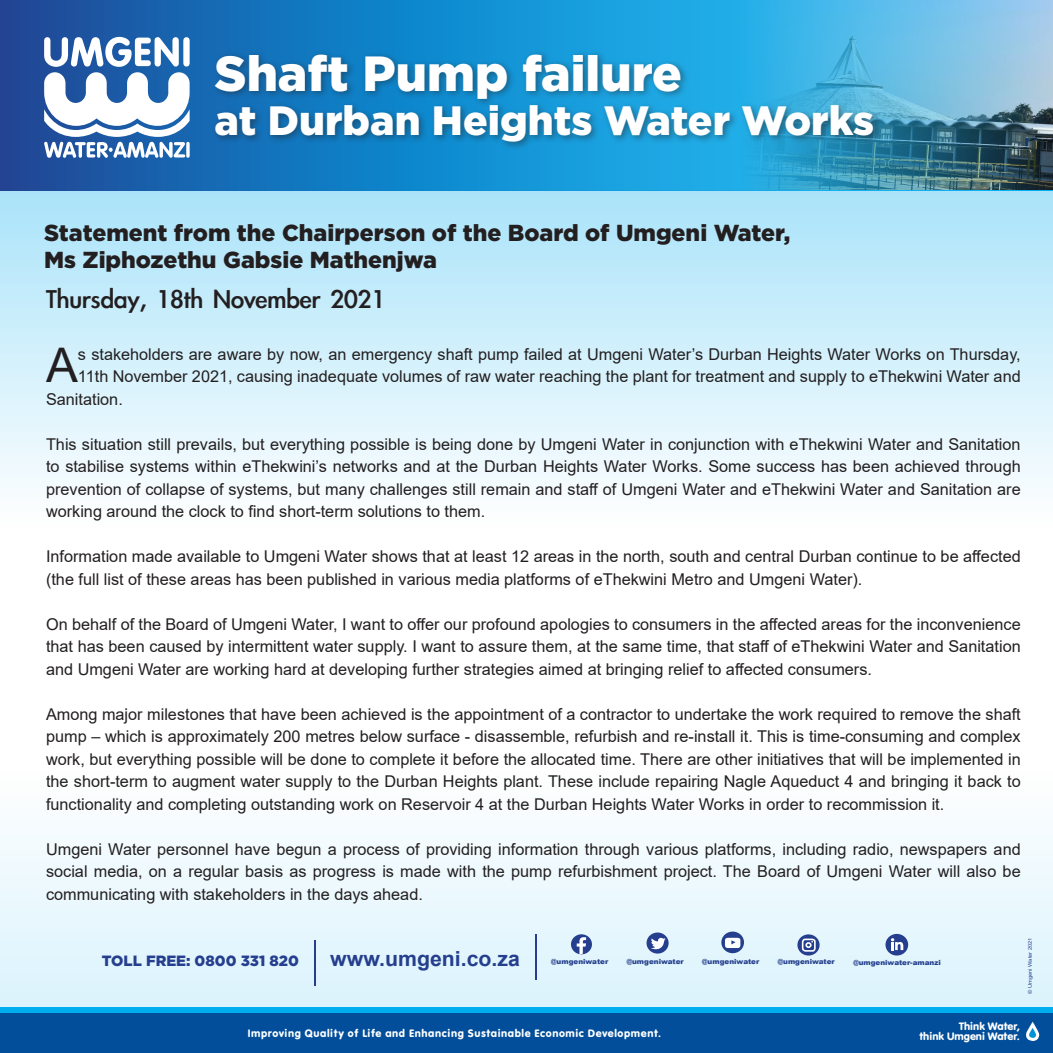
<style>
.page{position:relative;width:1053px;height:1053px;background:#fff}
.page>*{position:absolute;margin:0;border:0;box-sizing:border-box;transform-origin:0 0}
.t1{font:900 49.38px "Gotham";color:#fff}
.t2{font:47.62px "Arial";color:#231f20}
.t3{font:900 40.88px "Gotham";color:#fff}
.t4{font:29.5px "Li Gothic Med";color:#231f20}
.t5{font:900 23.12px/27.8px "Gotham";color:#231f20}
.t6{font:700 20.88px "Arial";color:#253f8e}
.t7{font:16.25px/22.5px "Arial";color:#231f20;text-align:justify}
.t8{font:900 14.88px "Gotham";color:#253f8e}
.t9{font:11.25px "VAG Rundschrift D";letter-spacing:.05em;color:#fff}
.t10{font:11.25px "VAG Rundschrift D";color:#fff}
.t11{font:900 7.12px "Arial";color:#253f8e}
.t12{font:5px "Arial";color:#253f8e;scale:1.14 1}
</style>
<div class="page">
<div style="left:0;top:767px;width:1052px;height:253px;background:linear-gradient(to bottom,#fffffe,#d8f2fc)"></div>
<div style="left:0;top:190px;width:1052px;height:336px;background:linear-gradient(to bottom,#a9e3f9,#fefefe)"></div>
<div style="left:0;top:1007px;width:1052px;height:45px;background:#00aeef"></div>
<div style="left:0;top:1013px;width:1052px;height:39px;background:#024e9a"></div>
<svg style="left:1026px;top:1021px;width:14px;height:20px"></svg>
<svg style="left:0;top:0;width:623px;height:190px;background:#1674bb"></svg>
<img style="left:623px;top:0;width:429px;height:190px">
<svg style="left:44px;top:37px;width:146px;height:121px"></svg>
<div style="left:211px;top:50px;width:670px;height:101px;background:#231f20;opacity:.46"></div>
<svg style="left:646px;top:932px;width:22px;height:21px"></svg>
<svg style="left:650px;top:937px;width:15px;height:13px"></svg>
<div style="left:571px;top:934px;width:21px;height:20px;background:#253f8e;border-radius:50%"></div>
<svg style="left:576px;top:937px;width:10px;height:17px"></svg>
<svg style="left:721px;top:931px;width:23px;height:22px"></svg>
<svg style="left:724px;top:937px;width:16px;height:11px"></svg>
<svg style="left:797px;top:934px;width:22px;height:21px"></svg>
<svg style="left:800px;top:937px;width:16px;height:15px"></svg>
<svg style="left:885px;top:933px;width:23px;height:22px"></svg>
<svg style="left:890px;top:938px;width:13px;height:12px"></svg>
<hr style="left:314px;top:939px;width:1px;height:46px;background:#253f8e">
<hr style="left:535px;top:934px;width:1px;height:46px;background:#253f8e">
<p class="t1" style="left:214px;top:39px;width:469px">Shaft Pump failure</p>
<p class="t3" style="left:214px;top:93px;width:661px">at Durban Heights Water Works</p>
<p class="t5" style="left:44px;top:218px;width:747px">Statement from the Chairperson of the Board of Umgeni Water,<br>Ms Ziphozethu Gabsie Mathenjwa</p>
<p class="t4" style="left:46px;top:283px;width:340px">Thursday, 18th November 2021</p>
<p class="t2" style="left:46px;top:332px;width:33px">A</p>
<p class="t7" style="left:78px;top:342px;width:944px">s stakeholders are aware by now, an emergency shaft pump failed at Umgeni Water’s Durban Heights Water Works on Thursday,</p>
<p class="t7" style="left:78px;top:365px;width:944px">11th November 2021, causing inadequate volumes of raw water reaching the plant for treatment and supply to eThekwini Water and</p>
<p class="t7" style="left:46px;top:387px;width:78px">Sanitation.</p>
<p class="t7" style="left:46px;top:432px;width:976px">This situation still prevails, but everything possible is being done by Umgeni Water in conjunction with eThekwini Water and Sanitation to stabilise systems within eThekwini’s networks and at the Durban Heights Water Works. Some success has been achieved through prevention of collapse of systems, but many challenges still remain and staff of Umgeni Water and eThekwini Water and Sanitation are working around the clock to find short-term solutions to them.</p>
<p class="t7" style="left:46px;top:545px;width:976px">Information made available to Umgeni Water shows that at least 12 areas in the north, south and central Durban continue to be affected (the full list of these areas has been published in various media platforms of eThekwini Metro and Umgeni Water).</p>
<p class="t7" style="left:46px;top:612px;width:976px">On behalf of the Board of Umgeni Water, I want to offer our profound apologies to consumers in the affected areas for the inconvenience that has been caused by intermittent water supply. I want to assure them, at the same time, that staff of eThekwini Water and Sanitation and Umgeni Water are working hard at developing further strategies aimed at bringing relief to affected consumers.</p>
<p class="t7" style="left:46px;top:702px;width:976px">Among major milestones that have been achieved is the appointment of a contractor to undertake the work required to remove the shaft pump – which is approximately 200 metres below surface - disassemble, refurbish and re-install it. This is time-consuming and complex work, but everything possible will be done to complete it before the allocated time. There are other initiatives that will be implemented in the short-term to augment water supply to the Durban Heights plant. These include repairing Nagle Aqueduct 4 and bringing it back to functionality and completing outstanding work on Reservoir 4 at the Durban Heights Water Works in order to recommission it.</p>
<p class="t7" style="left:46px;top:837px;width:976px">Umgeni Water personnel have begun a process of providing information through various platforms, including radio, newspapers and social media, on a regular basis as progress is made with the pump refurbishment project. The Board of Umgeni Water will also be communicating with stakeholders in the days ahead.</p>
<p class="t8" style="left:102px;top:950px;width:198px">TOLL FREE: 0800 331 820</p>
<p class="t6" style="left:330px;top:944px;width:191px">www.umgeni.co.za</p>
<p class="t11" style="left:551px;top:956px;width:58px">@umgeniwater</p>
<p class="t11" style="left:626px;top:956px;width:58px">@umgeniwater</p>
<p class="t11" style="left:702px;top:956px;width:58px">@umgeniwater</p>
<p class="t11" style="left:777px;top:956px;width:58px">@umgeniwater</p>
<p class="t11" style="left:853px;top:956px;width:89px">@umgeniwater-amanzi</p>
<p class="t12" style="left:1026px;top:993px;width:51px;rotate:-90deg">© Umgeni Water 2021</p>
<p class="t9" style="left:248px;top:1026px;width:414px">Improving Quality of Life and Enhancing Sustainable Economic Development.</p>
<p class="t10" style="left:958px;top:1019px;width:62px">Think Water,</p>
<p class="t10" style="left:919px;top:1029px;width:102px">think Umgeni Water.</p>
</div>
